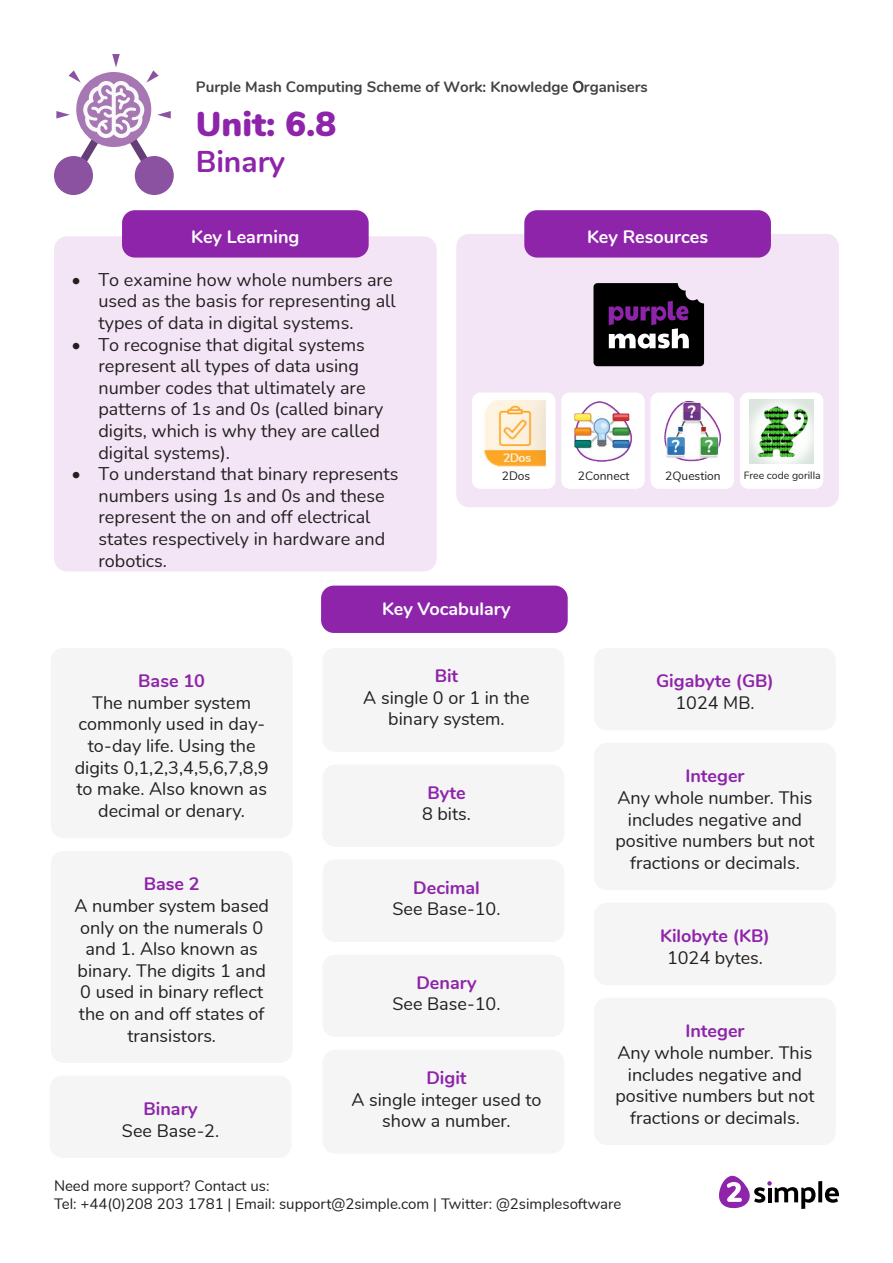
<style>
.page{position:relative;width:893px;height:1263px;background:#fff}
.page>*{position:absolute;margin:0;border:0;box-sizing:border-box;transform-origin:0 0}
.t1{font:900 34.5px "Nunito";color:#8e24aa}
.t2{font:700 30px "Nunito";color:#8e24aa}
.t3{font:18px/21.6px "Nunito";color:#231f20;text-align:center}
.t4{font:700 18px "Nunito";color:#8e24aa}
.t5{font:700 18px "Nunito";color:#fff}
.t6{font:15px/18px "Nunito";color:#231f20}
.t7{font:700 15px "Nunito";color:#424242}
.t8{font:12px "Nunito";color:#231f20}
.t9{font:10.5px "Nunito";color:#231f20}
.s1{font-weight:400}
.s2{font-weight:700;color:#8e24aa}
</style>
<div class="page">
<svg style="left:818px;top:1181px;width:4px;height:21px"></svg>
<svg style="left:825px;top:1187px;width:14px;height:16px"></svg>
<svg style="left:719px;top:1176px;width:96px;height:33px"></svg>
<div style="left:54px;top:236px;width:383px;height:335px;background:#f3e5f5;border-radius:13px"></div>
<div style="left:122px;top:210px;width:247px;height:48px;background:#8e24aa;border-radius:13px"></div>
<div style="left:54px;top:156px;width:39px;height:39px;background:#8a52a0;border-radius:50%"></div>
<div style="left:135px;top:156px;width:39px;height:39px;background:#8a52a0;border-radius:50%"></div>
<svg style="left:56px;top:54px;width:115px;height:133px"></svg>
<div style="left:321px;top:586px;width:247px;height:47px;background:#8e24aa;border-radius:13px"></div>
<div style="left:51px;top:648px;width:242px;height:190px;background:#f5f5f5;border-radius:13px"></div>
<div style="left:51px;top:851px;width:242px;height:212px;background:#f5f5f5;border-radius:13px"></div>
<div style="left:50px;top:1075px;width:241px;height:83px;background:#f5f5f5;border-radius:13px"></div>
<div style="left:322px;top:648px;width:242px;height:104px;background:#f5f5f5;border-radius:13px"></div>
<div style="left:456px;top:234px;width:383px;height:273px;background:#f3e5f5;border-radius:13px"></div>
<div style="left:524px;top:210px;width:247px;height:48px;background:#8e24aa;border-radius:13px"></div>
<svg style="left:593px;top:283px;width:111px;height:83px"></svg>
<div style="left:472px;top:392px;width:83px;height:97px;background:#fff;border-radius:9px"></div>
<div style="left:561px;top:392px;width:84px;height:97px;background:#fff;border-radius:9px"></div>
<div style="left:650px;top:392px;width:84px;height:97px;background:#fff;border-radius:9px"></div>
<div style="left:740px;top:392px;width:83px;height:97px;background:#fff;border-radius:9px"></div>
<img style="left:750px;top:399px;width:63px;height:64px">
<img style="left:483px;top:400px;width:64px;height:67px">
<img style="left:574px;top:401px;width:58px;height:61px">
<img style="left:664px;top:401px;width:57px;height:61px">
<div style="left:322px;top:764px;width:242px;height:83px;background:#f5f5f5;border-radius:13px"></div>
<div style="left:322px;top:859px;width:242px;height:83px;background:#f5f5f5;border-radius:13px"></div>
<div style="left:322px;top:955px;width:242px;height:82px;background:#f5f5f5;border-radius:13px"></div>
<div style="left:322px;top:1050px;width:242px;height:104px;background:#f5f5f5;border-radius:13px"></div>
<div style="left:594px;top:648px;width:242px;height:82px;background:#f5f5f5;border-radius:13px"></div>
<div style="left:594px;top:743px;width:242px;height:147px;background:#f5f5f5;border-radius:13px"></div>
<div style="left:594px;top:903px;width:242px;height:82px;background:#f5f5f5;border-radius:13px"></div>
<div style="left:594px;top:998px;width:242px;height:147px;background:#f5f5f5;border-radius:13px"></div>
<p class="t7" style="left:196px;top:76px;width:453px">Purple Mash Computing Scheme of Work: Knowledge <span class="s1">O</span>rganisers</p>
<p class="t1" style="left:196px;top:98px;width:142px">Unit: 6.8</p>
<p class="t2" style="left:196px;top:139px;width:91px">Binary</p>
<p class="t5" style="left:191px;top:223px;width:110px">Key Learning</p>
<p class="t3" style="left:98px;top:268px;width:299px;text-align:left;text-indent:-27px">• To examine how whole numbers are used as the basis for representing all types of data in digital systems.</p>
<p class="t3" style="left:98px;top:333px;width:287px;text-align:left;text-indent:-27px">• To recognise that digital systems represent all types of data using number codes that ultimately are patterns of 1s and 0s (called binary digits, which is why they are called digital systems).</p>
<p class="t3" style="left:98px;top:462px;width:301px;text-align:left;text-indent:-27px">• To understand that binary represents numbers using 1s and 0s and these represent the on and off electrical states respectively in hardware and robotics.</p>
<p class="t5" style="left:587px;top:223px;width:122px">Key Resources</p>
<p class="t8" style="left:502px;top:467px;width:30px">2Dos</p>
<p class="t8" style="left:578px;top:467px;width:53px">2Connect</p>
<p class="t8" style="left:665px;top:467px;width:57px">2Question</p>
<p class="t9" style="left:744px;top:468px;width:78px">Free code gorilla</p>
<p class="t4" style="left:138px;top:668px;width:68px">Base 10</p>
<p class="t3" style="left:75px;top:691px;width:195px">The number system commonly used in day&shy;to-day life. Using the digits 0,1,2,3,4,5,6,7,8,9 to make. Also known as decimal or denary.</p>
<p class="t4" style="left:144px;top:871px;width:57px">Base 2</p>
<p class="t3" style="left:74px;top:894px;width:196px">A number system based only on the numerals 0 and 1. Also known as binary. The digits 1 and<br>0 used in binary reflect the on and off states of transistors.</p>
<p class="t4" style="left:144px;top:1095px;width:56px">Binary</p>
<p class="t3" style="left:122px;top:1118px;width:99px">See Base-2.</p>
<p class="t5" style="left:382px;top:595px;width:130px">Key Vocabulary</p>
<p class="t3" style="left:363px;top:664px;width:168px"><span class="s2">Bit<br></span>A single 0 or 1 in the binary system.</p>
<p class="t3" style="left:422px;top:781px;width:50px;text-align:left"><span class="s2">Byte<br></span>8 bits.</p>
<p class="t3" style="left:392px;top:876px;width:110px"><span class="s2">Decimal<br></span>See Base-10.</p>
<p class="t3" style="left:392px;top:971px;width:110px"><span class="s2">Denary<br></span>See Base-10.</p>
<p class="t3" style="left:351px;top:1066px;width:192px"><span class="s2">Digit<br></span>A single integer used to show a number.</p>
<p class="t4" style="left:656px;top:668px;width:119px">Gigabyte (GB)</p>
<p class="t3" style="left:675px;top:691px;width:81px">1024 MB.</p>
<p class="t4" style="left:685px;top:763px;width:61px">Integer</p>
<p class="t3" style="left:615px;top:786px;width:201px">Any whole number. This includes negative and positive numbers but not fractions or decimals.</p>
<p class="t4" style="left:660px;top:923px;width:111px">Kilobyte (KB)</p>
<p class="t3" style="left:667px;top:946px;width:97px">1024 bytes.</p>
<p class="t4" style="left:685px;top:1018px;width:61px">Integer</p>
<p class="t3" style="left:615px;top:1041px;width:201px">Any whole number. This includes negative and positive numbers but not fractions or decimals.</p>
<p class="t6" style="left:54px;top:1176px;width:569px">Need more support? Contact us:<br>Tel: +44(0)208 203 1781 | Email: support@2simple.com | Twitter: @2simplesoftware</p>
</div>
